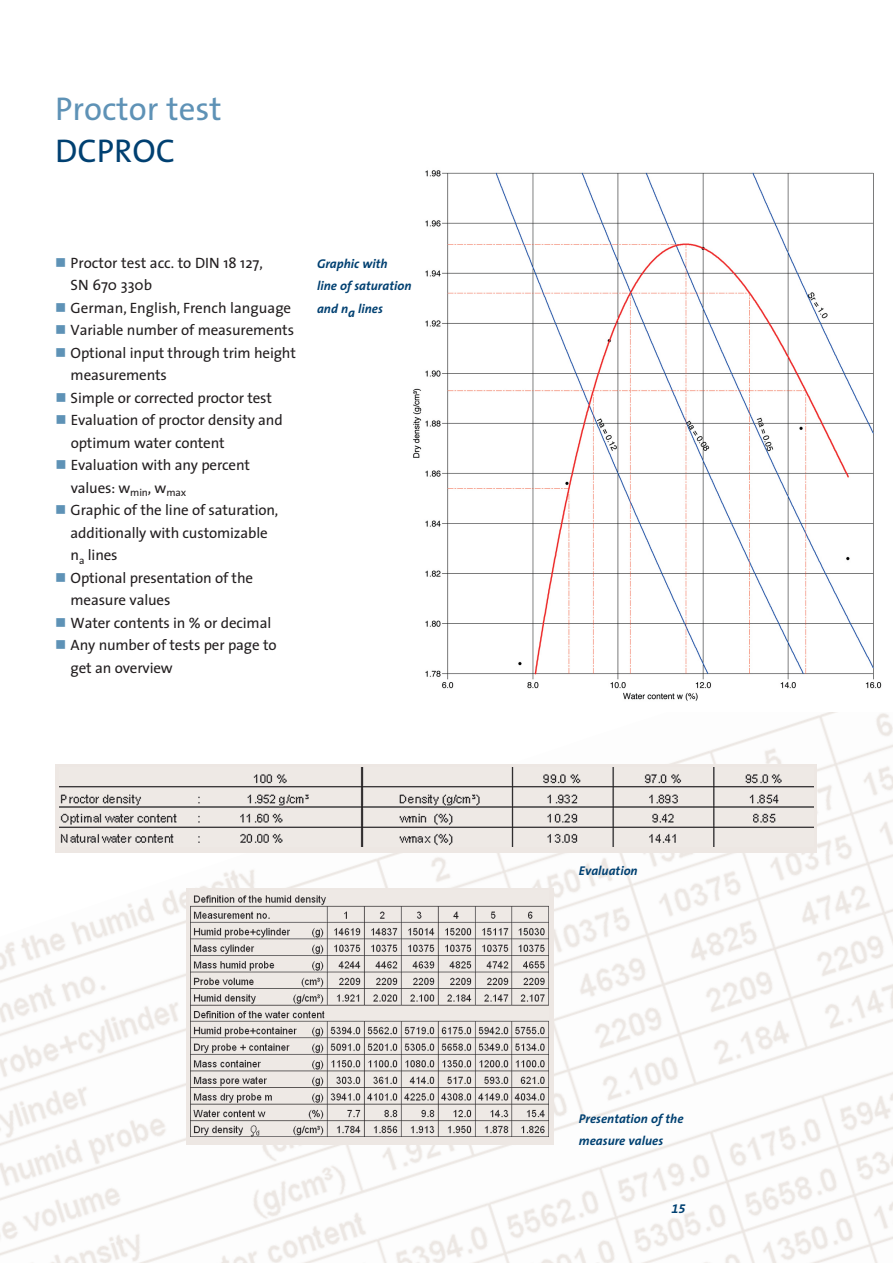
<style>
.page{position:relative;width:893px;height:1263px;background:#fff}
.page>*{position:absolute;margin:0;border:0;box-sizing:border-box;transform-origin:0 0}
.t1{font:33px "The Sans";color:#5e92b6}
.t2{font:33px "The Sans";color:#004071}
.t3{font:15px/22.5px "The Sans";letter-spacing:-.01em;color:#231f20}
.t4{font:italic 700 12.75px/22.5px "The Sans";color:#004071}
.t5{font:italic 12.75px "The Sans Bold Expert";color:#004071}
.s1{color:#5e92b6}
</style>
<div class="page">
<img style="left:0;top:712px;width:893px;height:551px">
<div style="left:186px;top:888px;width:368px;height:257px;background:#ede7e3"></div>
<img style="left:190px;top:895px;width:359px;height:242px">
<img style="left:413px;top:170px;width:469px;height:531px">
<div style="left:55px;top:764px;width:761px;height:89px;background:#ede7e3"></div>
<img style="left:60px;top:768px;width:753px;height:78px">
<h1 class="t1" style="left:55px;top:82px;width:168px">Proctor test</h1>
<h1 class="t2" style="left:55px;top:124px;width:121px">DCPROC</h1>
<p class="t3" style="left:71px;top:251px;width:194px;text-indent:-15px"><span class="s1">■</span> Proctor test acc. to DIN 18 127,<br>SN 670 330b</p>
<p class="t3" style="left:55px;top:296px;width:237px"><span class="s1">■</span> German, English, French language</p>
<p class="t3" style="left:55px;top:318px;width:240px"><span class="s1">■</span> Variable number of measurements</p>
<p class="t3" style="left:71px;top:341px;width:227px;text-indent:-15px"><span class="s1">■</span> Optional input through trim height measurements</p>
<p class="t3" style="left:55px;top:386px;width:218px"><span class="s1">■</span> Simple or corrected proctor test</p>
<p class="t3" style="left:71px;top:408px;width:214px;text-indent:-15px"><span class="s1">■</span> Evaluation of proctor density and optimum water content</p>
<p class="t3" style="left:71px;top:453px;width:181px;text-indent:-15px"><span class="s1">■</span> Evaluation with any percent values: w<sub>min</sub>, w<sub>max</sub></p>
<p class="t3" style="left:71px;top:498px;width:209px;text-indent:-15px"><span class="s1">■</span> Graphic of the line of saturation, additionally with customizable n<sub>a</sub> lines</p>
<p class="t3" style="left:71px;top:566px;width:184px;text-indent:-15px"><span class="s1">■</span> Optional presentation of the measure values</p>
<p class="t3" style="left:55px;top:611px;width:217px"><span class="s1">■</span> Water contents in % or decimal</p>
<p class="t3" style="left:71px;top:633px;width:208px;text-indent:-15px"><span class="s1">■</span> Any number of tests per page to get an overview</p>
<p class="t4" style="left:317px;top:252px;width:96px">Graphic with<br>line of saturation and na lines</p>
<p class="t4" style="left:579px;top:859px;width:60px">Evaluation</p>
<p class="t4" style="left:579px;top:1107px;width:106px">Presentation of the measure values</p>
<p class="t5" style="left:671px;top:1198px;width:16px">15</p>
</div>
